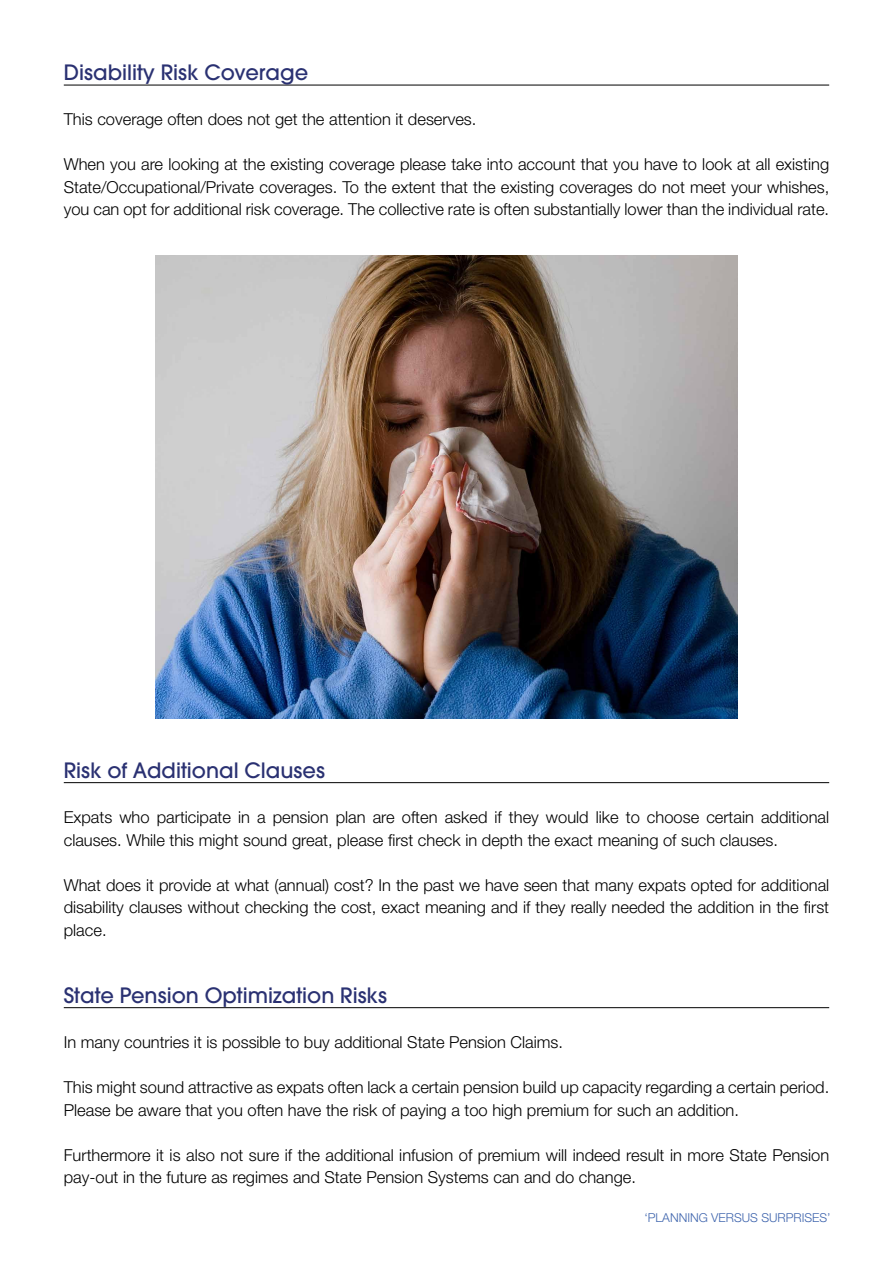
<style>
.page{position:relative;width:893px;height:1263px;background:#fff}
.page>*{position:absolute;margin:0;border:0;box-sizing:border-box;transform-origin:0 0}
.t1{font:500 21px "Avant Garde";color:#2a3172}
.t2{font:300 16.5px/22.5px "Helvetica Neue LT";color:#000}
.t3{font:300 12.3px "Helvetica Neue LT";color:#3e64ad}
</style>
<div class="page">
<hr style="left:64px;top:85px;width:765px;height:1px;background:#000">
<hr style="left:64px;top:782px;width:765px;height:1px;background:#000">
<hr style="left:64px;top:1007px;width:765px;height:1px;background:#000">
<img style="left:155px;top:255px;width:583px;height:464px">
<p class="t1" style="left:64px;top:60px;width:246px">Disability Risk Coverage</p>
<p class="t2" style="left:64px;top:108px;width:414px">This coverage often does not get the attention it deserves.</p>
<p class="t2" style="left:64px;top:153px;width:767px;text-align:justify">When you are looking at the existing coverage please take into account that you have to look at all existing State/Occupational/Private coverages. To the extent that the existing coverages do not meet your whishes, you can opt for additional risk coverage. The collective rate is often substantially lower than the individual rate.</p>
<p class="t1" style="left:64px;top:757px;width:263px">Risk of Additional Clauses</p>
<p class="t2" style="left:64px;top:805px;width:767px">Expats who participate in a pension plan are often asked if they would like to choose certain additional clauses. While this might sound great, please first check in depth the exact meaning of such clauses.</p>
<p class="t2" style="left:64px;top:873px;width:767px;text-align:justify">What does it provide at what (annual) cost? In the past we have seen that many expats opted for additional disability clauses without checking the cost, exact meaning and if they really needed the addition in the first place.</p>
<p class="t1" style="left:64px;top:982px;width:325px">State Pension Optimization Risks</p>
<p class="t2" style="left:64px;top:1030px;width:501px">In many countries it is possible to buy additional State Pension Claims.</p>
<p class="t2" style="left:64px;top:1075px;width:767px">This might sound attractive as expats often lack a certain pension build up capacity regarding a certain period.<br>Please be aware that you often have the risk of paying a too high premium for such an addition.</p>
<p class="t2" style="left:64px;top:1143px;width:767px">Furthermore it is also not sure if the additional infusion of premium will indeed result in more State Pension pay-out in the future as regimes and State Pension Systems can and do change.</p>
<p class="t3" style="left:644px;top:1210px;width:188px">‘PLANNING VERSUS SURPRISES’</p>
</div>
